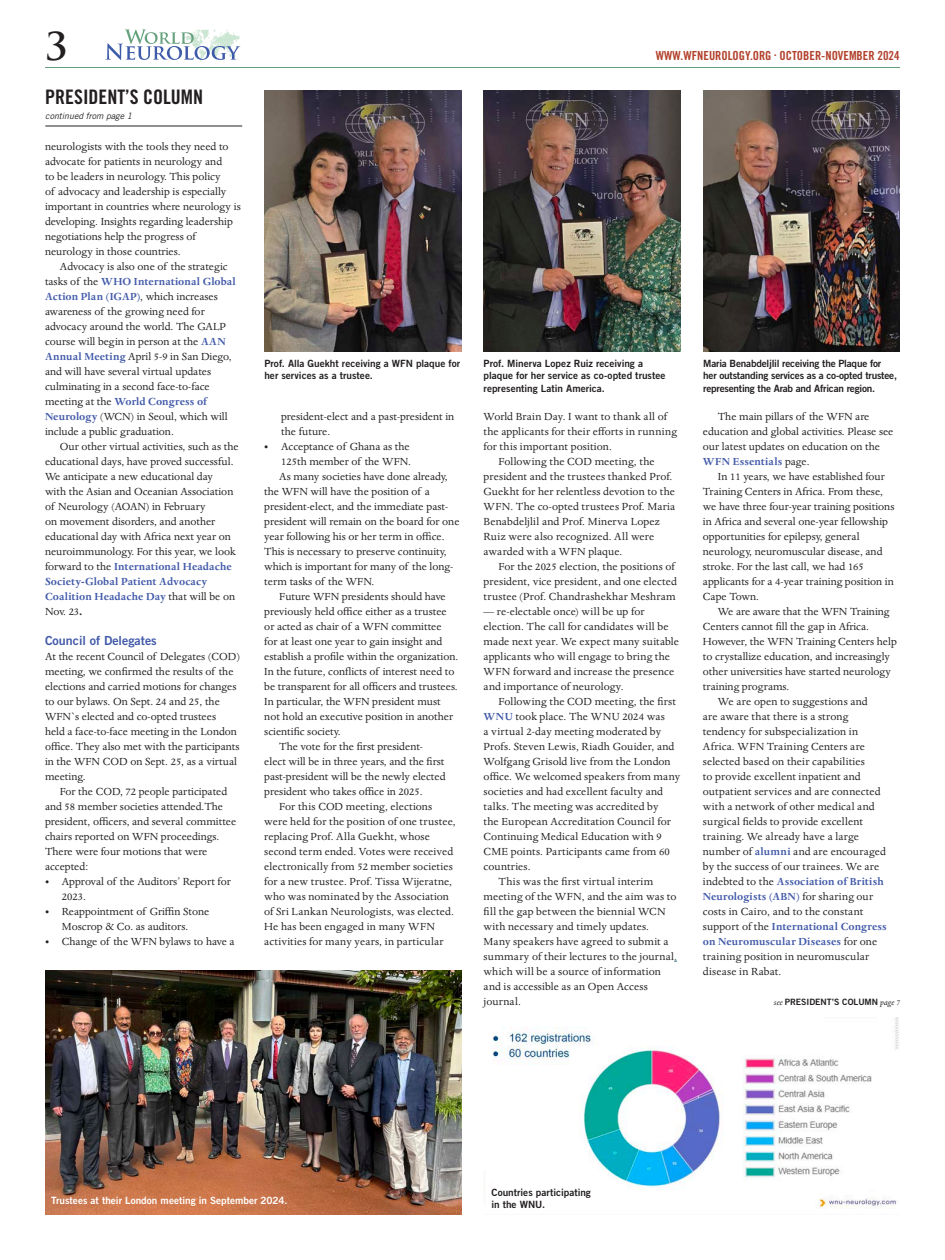
<style>
.page{position:relative;width:945px;height:1260px;background:#fff}
.page>*{position:absolute;margin:0;border:0;box-sizing:border-box;transform-origin:0 0}
.t1{font:700 37.5px "Trajan Pro";color:#231f20}
.jump_from_hed{font:20px "Trade Gothic LT Std Bd Cn 20";color:#231f20}
.t2{font:12.5px "Trade Gothic LT Std Bd Cn 20";color:#b2412c}
.subhead{font:12.5px "Trade Gothic LT Std Bd 2";color:#425aa9}
.body{font:11.88px/15px "Dante MT Std";color:#231f20}
.body_no_indent{font:11.88px/15px "Dante MT Std";color:#231f20}
.caption_credit{font:10px/12.5px "Trade Gothic LT Std Bd 2";letter-spacing:-.005em;color:#231f20}
.caption_credit-2{font:10px "Trade Gothic LT Std Bd 2";letter-spacing:.005em;color:#fff}
.jump_to{font:8.75px "Trade Gothic LT Std Bd 2";color:#231f20}
.jump_from_continued{font:italic 8.75px "Trade Gothic LT Std";color:#231f20}
.s1{font-weight:700;color:#425aa9}
.s2{font-weight:700}
.s3{color:#467886}
.s4{font-family:"Dante MT Std";font-style:italic}
</style>
<div class="page">
<svg style="left:105px;top:29px;width:135px;height:33px"></svg>
<hr style="left:45px;top:67px;width:855px;height:1px;background:#65a07d">
<hr style="left:45px;top:126px;width:197px;height:1px;background:#231f20">
<img style="left:45px;top:970px;width:416px;height:245px">
<img style="left:264px;top:90px;width:197px;height:262px">
<img style="left:484px;top:90px;width:197px;height:262px">
<img style="left:703px;top:90px;width:197px;height:262px">
<img style="left:493px;top:1018px;width:406px;height:190px">
<h1 class="t1" style="left:45px;top:23px;width:24px">3</h1>
<p class="jump_from_hed" style="left:45px;top:85px;width:159px">PRESIDENT’S COLUMN</p>
<p class="jump_from_continued" style="left:45px;top:111px;width:88px">continued from page 1</p>
<p class="body" style="left:45px;top:139px;width:197px">neurologists with the tools they need to advocate for patients in neurology and<br>to be leaders in neurology. This policy<br>of advocacy and leadership is especially important in countries where neurology is developing. Insights regarding leadership negotiations help the progress of neurology in those countries.</p>
<p class="body" style="left:45px;top:259px;width:192px;text-indent:15px">Advocacy is also one of the strategic tasks of the <span class="s1">WHO International Global Action Plan (IGAP)</span>, which increases awareness of the growing need for advocacy around the world. The GALP course will begin in person at the <span class="s1">AAN Annual Meeting</span> April 5-9 in San Diego, and will have several virtual updates culminating in a second face-to-face meeting at the <span class="s1">World Congress of Neurology</span> (WCN) in Seoul, which will include a public graduation.</p>
<p class="body" style="left:45px;top:439px;width:195px;text-indent:15px">Our other virtual activities, such as the educational days, have proved successful.<br>We anticipate a new educational day<br>with the Asian and Oceanian Association of Neurology (AOAN) in February<br>on movement disorders, and another educational day with Africa next year on neuroimmunology. For this year, we look forward to the <span class="s1">International Headache Society-Global Patient Advocacy Coalition Headache Day</span> that will be on Nov. 23<span class="s2">.</span></p>
<p class="subhead" style="left:45px;top:633px;width:113px">Council of Delegates</p>
<p class="body_no_indent" style="left:45px;top:649px;width:196px">At the recent Council of Delegates (COD) meeting, we confirmed the results of the elections and carried motions for changes to our bylaws. On Sept. 24 and 25, the WFN`s elected and co-opted trustees<br>held a face-to-face meeting in the London office. They also met with the participants in the WFN COD on Sept. 25, as a virtual meeting.</p>
<p class="body" style="left:45px;top:784px;width:193px;text-indent:15px">For the COD, 72 people participated and 58 member societies attended.The president, officers, and several committee chairs reported on WFN proceedings.<br>There were four motions that were accepted:</p>
<p class="body" style="left:62px;top:874px;width:170px;text-indent:-17px">• Approval of the Auditors’ Report for<br>2023.</p>
<p class="body" style="left:45px;top:904px;width:166px;text-align:center">• Reappointment of Griffin Stone<br>Moscrop &amp; Co. as auditors.</p>
<p class="body" style="left:45px;top:934px;width:191px">• Change of the WFN bylaws to have a</p>
<p class="t2" style="left:656px;top:48px;width:245px">WWW.WFNEUROLOGY.ORG <sup>•</sup> OCTOBER-NOVEMBER 2024</p>
<p class="caption_credit" style="left:264px;top:357px;width:197px">Prof. Alla Guekht receiving a WFN plaque for her services as a trustee.</p>
<p class="caption_credit" style="left:484px;top:357px;width:183px">Prof. Minerva Lopez Ruiz receiving a plaque for her service as co-opted trustee representing Latin America.</p>
<p class="caption_credit" style="left:703px;top:357px;width:195px">Maria Benabdeljlil receiving the Plaque for her outstanding services as a co-opted trustee, representing the Arab and African region.</p>
<p class="body" style="left:281px;top:409px;width:175px">president-elect and a past-president in the future.</p>
<p class="body" style="left:264px;top:439px;width:148px;text-align:right">• Acceptance of Ghana as the<br>125th member of the WFN.</p>
<p class="body" style="left:264px;top:469px;width:197px;text-indent:15px">As many societies have done already, the WFN will have the position of a president-elect, and the immediate past&shy;president will remain on the board for one year following his or her term in office.<br>This is necessary to preserve continuity, which is important for many of the long&shy;term tasks of the WFN.</p>
<p class="body" style="left:264px;top:589px;width:196px;text-indent:15px">Future WFN presidents should have previously held office either as a trustee or acted as chair of a WFN committee<br>for at least one year to gain insight and establish a profile within the organization.<br>In the future, conflicts of interest need to be transparent for all officers and trustees.<br>In particular, the WFN president must not hold an executive position in another scientific society.</p>
<p class="body" style="left:264px;top:739px;width:183px;text-indent:15px">The vote for the first president&shy;elect will be in three years, and the first past-president will be the newly elected president who takes office in 2025.</p>
<p class="body" style="left:264px;top:799px;width:193px;text-indent:15px">For this COD meeting, elections were held for the position of one trustee, replacing Prof. Alla Guekht, whose second term ended. Votes were received electronically from 52 member societies for a new trustee. Prof. Tissa Wijeratne, who was nominated by the Association of Sri Lankan Neurologists, was elected.<br>He has been engaged in many WFN activities for many years, in particular</p>
<p class="body" style="left:484px;top:409px;width:195px">World Brain Day. I want to thank all of the applicants for their efforts in running for this important position.</p>
<p class="body" style="left:484px;top:454px;width:193px;text-indent:15px">Following the COD meeting, the president and the trustees thanked Prof.<br>Guekht for her relentless devotion to the WFN. The co-opted trustees Prof. Maria Benabdeljlil and Prof. Minerva Lopez Ruiz were also recognized. All were awarded with a WFN plaque.</p>
<p class="body" style="left:484px;top:559px;width:195px;text-indent:15px">For the 2025 election, the positions of president, vice president, and one elected trustee (Prof. Chandrashekhar Meshram</p>
<p class="body" style="left:484px;top:604px;width:197px">— re-electable once) will be up for election. The call for candidates will be made next year. We expect many suitable applicants who will engage to bring the WFN forward and increase the presence and importance of neurology.</p>
<p class="body" style="left:484px;top:694px;width:198px;text-indent:15px">Following the COD meeting, the first <span class="s1">WNU</span> took place. The WNU 2024 was<br>a virtual 2-day meeting moderated by Profs. Steven Lewis, Riadh Gouider, and Wolfgang Grisold live from the London office. We welcomed speakers from many societies and had excellent faculty and talks. The meeting was accredited by<br>the European Accreditation Council for Continuing Medical Education with 9<br>CME points. Participants came from 60 countries.</p>
<p class="body" style="left:484px;top:874px;width:195px;text-indent:15px">This was the first virtual interim meeting of the WFN, and the aim was to fill the gap between the biennial WCN with necessary and timely updates.<br>Many speakers have agreed to submit a summary of their lectures to the journal<span class="s3">, </span>which will be a source of information and is accessible as an Open Access journal.</p>
<p class="body" style="left:703px;top:409px;width:192px;text-indent:15px">The main pillars of the WFN are education and global activities. Please see our latest updates on education on the <span class="s1">WFN Essentials</span> page.</p>
<p class="body" style="left:703px;top:469px;width:193px;text-indent:15px">In 11 years, we have established four Training Centers in Africa. From these, we have three four-year training positions in Africa and several one-year fellowship opportunities for epilepsy, general neurology, neuromuscular disease, and stroke. For the last call, we had 165 applicants for a 4-year training position in Cape Town.</p>
<p class="body" style="left:703px;top:604px;width:195px;text-indent:15px">We are aware that the WFN Training Centers cannot fill the gap in Africa.<br>However, the WFN Training Centers help to crystallize education, and increasingly other universities have started neurology training programs.</p>
<p class="body" style="left:703px;top:694px;width:185px;text-indent:15px">We are open to suggestions and<br>are aware that there is a strong tendency for subspecialization in Africa. WFN Training Centers are selected based on their capabilities<br>to provide excellent inpatient and outpatient services and are connected with a network of other medical and surgical fields to provide excellent training. We already have a large number of <span class="s1">alumni</span> and are encouraged by the success of our trainees. We are indebted to the <span class="s1">Association of British Neurologists (ABN)</span> for sharing our costs in Cairo, and to the constant support of the <span class="s1">International Congress on Neuromuscular Diseases</span> for one training position in neuromuscular disease in Rabat.</p>
<p class="jump_to" style="left:774px;top:996px;width:128px"><span class="s4">see</span> PRESIDENT’S COLUMN <span class="s4">page 7</span></p>
<p class="caption_credit-2" style="left:51px;top:1194px;width:238px">Trustees at their London meeting in September 2024.</p>
<p class="caption_credit" style="left:491px;top:1186px;width:101px">Countries participating in the WNU.</p>
</div>
